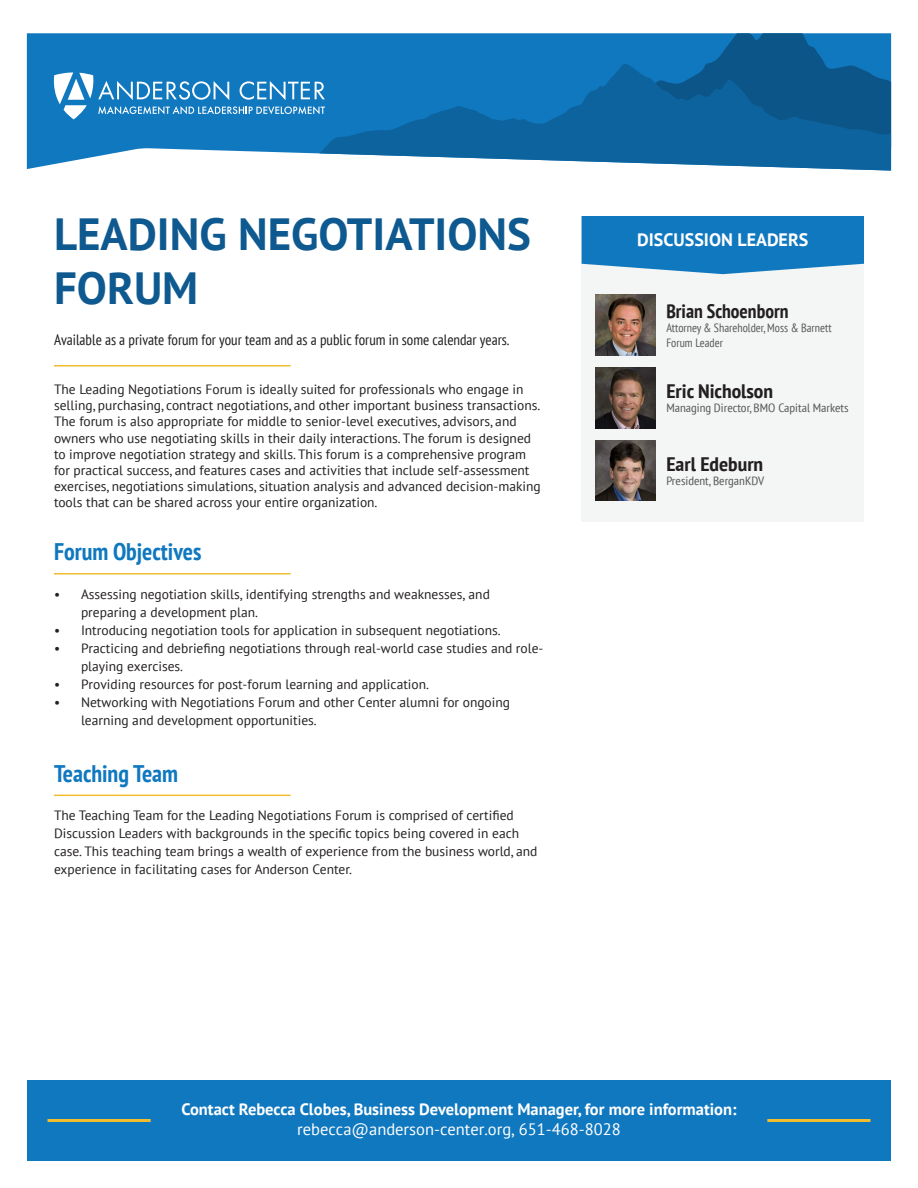
<style>
.page{position:relative;width:918px;height:1188px;background:#fff}
.page>*{position:absolute;margin:0;border:0;box-sizing:border-box;transform-origin:0 0}
.t1{font:700 45px/54px "PT Sans";color:#0e598f}
.t2{font:700 condensed 24px "PT Sans";color:#1078bf}
.t3{font:700 condensed 19.5px "PT Sans";color:#231f20;scale:1.1 1}
.t4{font:700 condensed 19.5px "PT Sans";color:#231f20}
.t5{font:700 18px "PT Sans";color:#fff}
.t6{font:700 16.5px "PT Sans";color:#fff}
.t7{font:16.5px "PT Sans";color:#fff}
.t8{font:condensed 15px "PT Sans";color:#201d1e}
.Paragraph_Style_1{font:13.5px/16.2px "PT Sans";color:#231f20}
.t9{font:condensed 12px "PT Sans";color:#57585a;scale:1.1 1}
.t10{font:condensed 12px "PT Sans";color:#57585a}
</style>
<div class="page">
<hr style="left:54px;top:573px;width:237px;height:2px;background:#f2bd2d">
<hr style="left:54px;top:795px;width:237px;height:1px;background:#f2bd2d">
<div style="left:582px;top:216px;width:282px;height:305px;background:#f3f6f4"></div>
<div style="left:27px;top:1080px;width:864px;height:81px;background:#1078bf"></div>
<svg style="left:582px;top:216px;width:282px;height:58px;background:#2382c3"></svg>
<hr style="left:767px;top:1119px;width:103px;height:3px;background:#f2bd2d">
<hr style="left:48px;top:1119px;width:103px;height:3px;background:#f2bd2d">
<img style="left:595px;top:295px;width:61px;height:60px">
<img style="left:595px;top:368px;width:61px;height:60px">
<img style="left:595px;top:440px;width:61px;height:61px">
<svg style="left:27px;top:33px;width:550px;height:136px;background:#2f89c7"></svg>
<svg style="left:577px;top:33px;width:314px;height:31px;background:#106fb0"></svg>
<svg style="left:319px;top:64px;width:572px;height:107px;background:#2173ab"></svg>
<svg style="left:54px;top:72px;width:271px;height:47px;background:#4294cc"></svg>
<hr style="left:54px;top:365px;width:237px;height:2px;background:#f2bd2d">
<h3 class="t1" style="left:54px;top:206px;width:479px">LEADING NEGOTIATIONS<br>FORUM</h3>
<h3 class="t8" style="left:54px;top:330px;width:457px">Available as a private forum for your team and as a public forum in some calendar years.</h3>
<p class="Paragraph_Style_1" style="left:54px;top:381px;width:488px">The Leading Negotiations Forum is ideally suited for professionals who engage in selling, purchasing, contract negotiations, and other important business transactions.<br>The forum is also appropriate for middle to senior-level executives, advisors, and owners who use negotiating skills in their daily interactions. The forum is designed to improve negotiation strategy and skills. This forum is a comprehensive program for practical success, and features cases and activities that include self-assessment exercises, negotiations simulations, situation analysis and advanced decision-making tools that can be shared across your entire organization.</p>
<p class="t2" style="left:54px;top:536px;width:149px">Forum Objectives</p>
<p class="Paragraph_Style_1" style="left:81px;top:585px;width:410px;line-height:18px;text-indent:-27px">• Assessing negotiation skills, identifying strengths and weaknesses, and preparing a development plan.</p>
<p class="Paragraph_Style_1" style="left:54px;top:622px;width:448px">• Introducing negotiation tools for application in subsequent negotiations.</p>
<p class="Paragraph_Style_1" style="left:81px;top:639px;width:464px;line-height:18px;text-indent:-27px">• Practicing and debriefing negotiations through real-world case studies and role&shy;playing exercises.</p>
<p class="Paragraph_Style_1" style="left:54px;top:676px;width:377px">• Providing resources for post-forum learning and application.</p>
<p class="Paragraph_Style_1" style="left:81px;top:693px;width:431px;line-height:18px;text-indent:-27px">• Networking with Negotiations Forum and other Center alumni for ongoing learning and development opportunities.</p>
<p class="t2" style="left:54px;top:757px;width:126px">Teaching Team</p>
<p class="Paragraph_Style_1" style="left:54px;top:806px;width:485px;line-height:18px">The Teaching Team for the Leading Negotiations Forum is comprised of certified Discussion Leaders with backgrounds in the specific topics being covered in each case. This teaching team brings a wealth of experience from the business world, and experience in facilitating cases for Anderson Center.</p>
<p class="t5" style="left:637px;top:228px;width:173px">DISCUSSION LEADERS</p>
<p class="t4" style="left:666px;top:298px;width:124px">Brian Schoenborn</p>
<p class="t10" style="left:666px;top:320px;width:167px">Attorney &amp; Shareholder, Moss &amp; Barnett</p>
<p class="t10" style="left:666px;top:335px;width:58px">Forum Leader</p>
<p class="t3" style="left:666px;top:378px;width:99px">Eric Nicholson</p>
<p class="t9" style="left:666px;top:400px;width:167px">Managing Director, BMO Capital Markets</p>
<p class="t3" style="left:666px;top:451px;width:90px">Earl Edeburn</p>
<p class="t9" style="left:666px;top:473px;width:91px">President, BerganKDV</p>
<p class="t6" style="left:181px;top:1099px;width:557px">Contact Rebecca Clobes, Business Development Manager, for more information:</p>
<p class="t7" style="left:297px;top:1119px;width:325px">rebecca@anderson-center.org, 651-468-8028</p>
</div>
